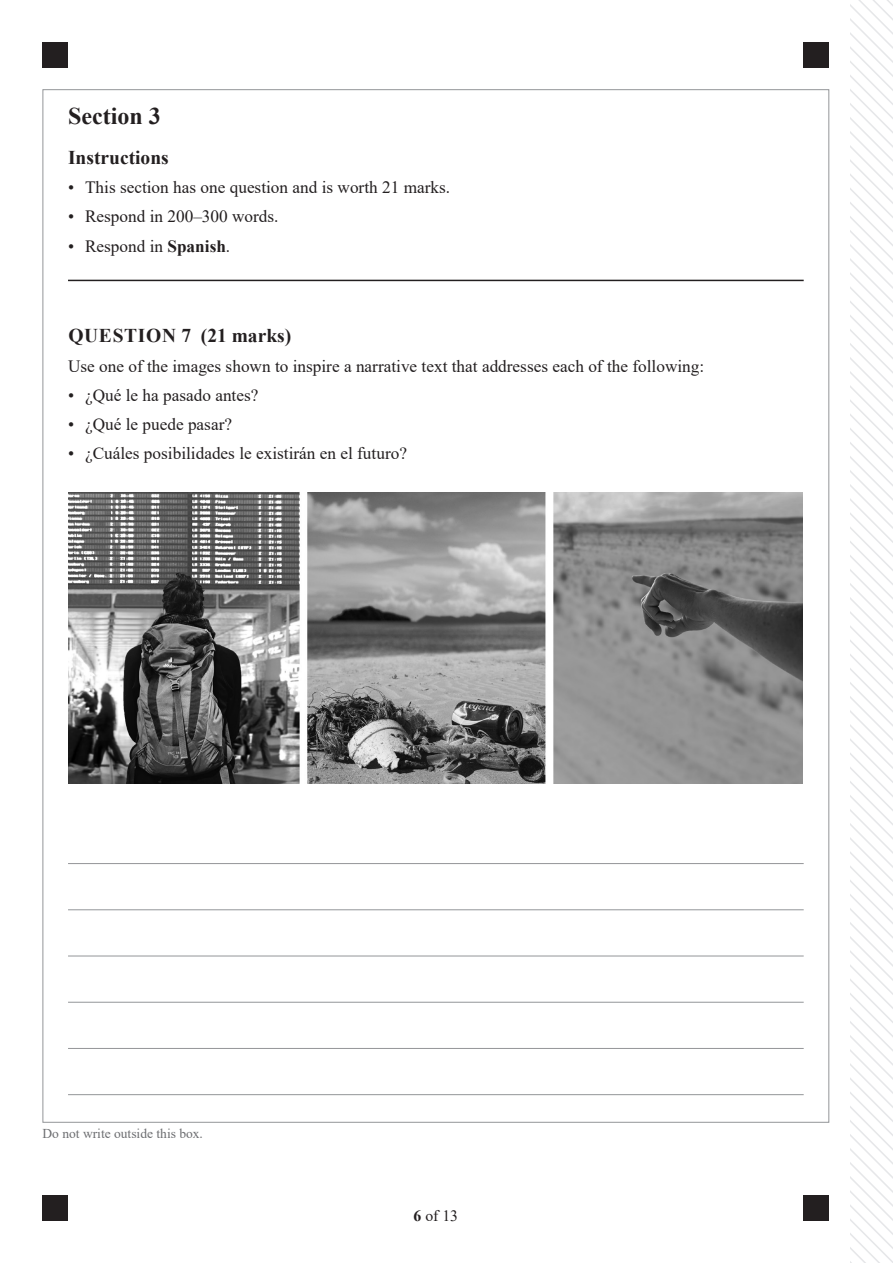
<style>
.page{position:relative;width:893px;height:1263px;background:#fff}
.page>*{position:absolute;margin:0;border:0;box-sizing:border-box;transform-origin:0 0}
.Section_heading{font:700 24px "Times New Roman";color:#231f20}
.Question_heading{font:700 19.5px "Times New Roman";letter-spacing:.035em;color:#231f20}
.Instructions_heading{font:700 19.5px "Times New Roman";color:#231f20}
.Body_text{font:17.25px "Times New Roman";color:#231f20}
.t1{font:15.75px "Times New Roman";color:#231f20}
.t2{font:13.5px "Times New Roman";color:#6c6d70}
.s1{font-weight:700}
</style>
<div class="page">
<svg style="left:850px;top:0;width:43px;height:1263px"></svg>
<div style="left:43px;top:43px;width:25px;height:25px;background:#231f20"></div>
<div style="left:43px;top:1195px;width:25px;height:25px;background:#231f20"></div>
<div style="left:804px;top:43px;width:25px;height:25px;background:#231f20"></div>
<div style="left:804px;top:1195px;width:25px;height:25px;background:#231f20"></div>
<hr style="left:68px;top:280px;width:736px;height:1px;background:#231f20">
<hr style="left:68px;top:863px;width:736px;height:1px;background:#939598">
<hr style="left:68px;top:909px;width:736px;height:1px;background:#939598">
<hr style="left:68px;top:956px;width:736px;height:1px;background:#939598">
<hr style="left:68px;top:1002px;width:736px;height:1px;background:#939598">
<hr style="left:68px;top:1048px;width:736px;height:1px;background:#939598">
<hr style="left:68px;top:1094px;width:736px;height:1px;background:#939598">
<img style="left:69px;top:492px;width:734px;height:291px">
<h2 class="Section_heading" style="left:68px;top:98px;width:94px">Section 3</h2>
<p class="Instructions_heading" style="left:68px;top:143px;width:102px">Instructions</p>
<p class="Body_text" style="left:68px;top:175px;width:384px">• This section has one question and is worth 21 marks.</p>
<p class="Body_text" style="left:68px;top:204px;width:212px">• Respond in 200–300 words.</p>
<p class="Body_text" style="left:68px;top:234px;width:164px">• Respond in <span class="s1">Spanish</span>.</p>
<h3 class="Question_heading" style="left:68px;top:322px;width:224px">QUESTION 7 (21 marks)</h3>
<p class="Body_text" style="left:68px;top:354px;width:638px">Use one of the images shown to inspire a narrative text that addresses each of the following:</p>
<p class="Body_text" style="left:68px;top:383px;width:192px">• ¿Qué le ha pasado antes?</p>
<p class="Body_text" style="left:68px;top:412px;width:166px">• ¿Qué le puede pasar?</p>
<p class="Body_text" style="left:68px;top:441px;width:340px">• ¿Cuáles posibilidades le existirán en el futuro?</p>
<p class="t2" style="left:43px;top:1124px;width:162px">Do not write outside this box.</p>
<p class="t1" style="left:414px;top:1204px;width:46px"><span class="s1">6</span> of 13</p>
</div>
